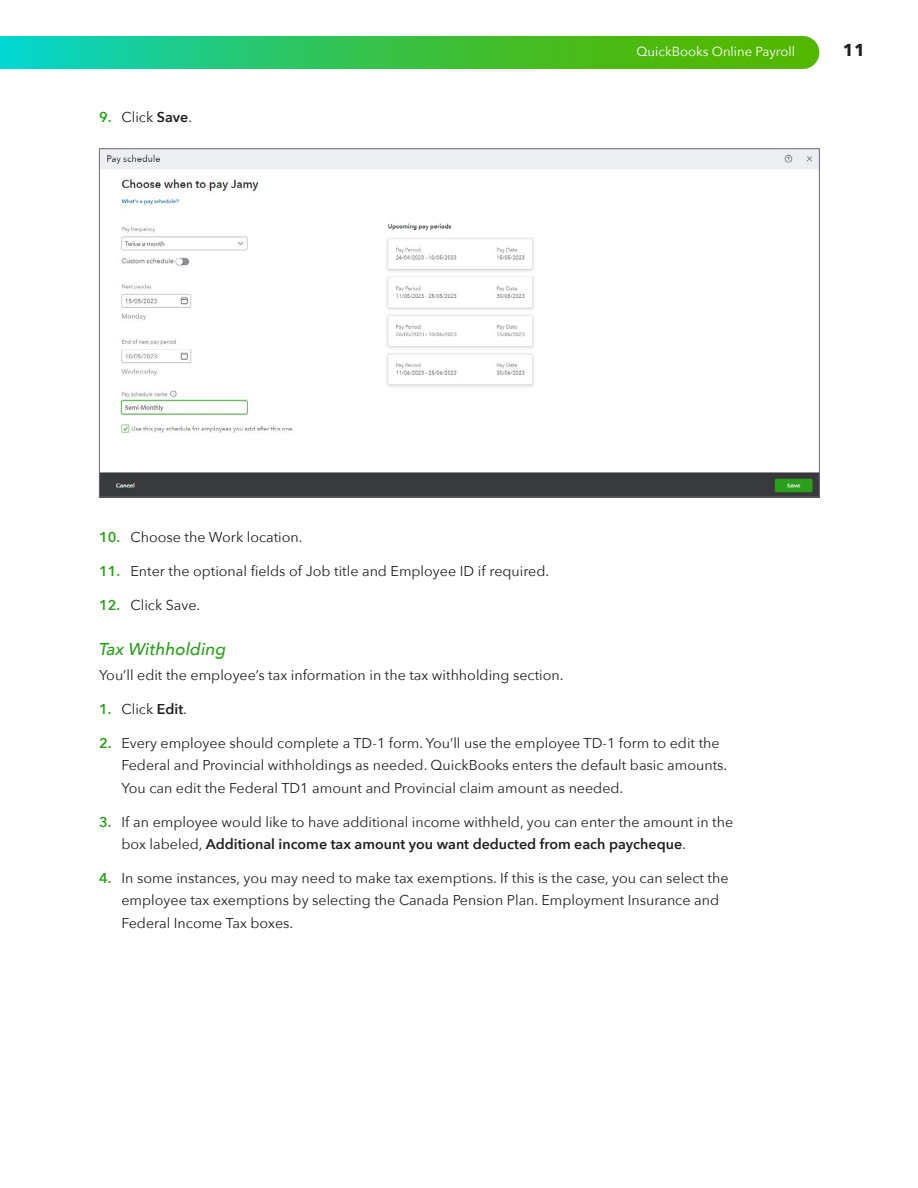
<style>
.page{position:relative;width:918px;height:1188px;background:#fff}
.page>*{position:absolute;margin:0;border:0;box-sizing:border-box;transform-origin:0 0}
.t1{font:italic 500 17.25px "Avenir Next";color:#2ca01c}
.t2{font:700 17.25px "Avenir Next";color:#231f20}
.TXT_after_H{font:14.25px/22.5px "Avenir Next";color:#231f20}
.t3{font:13.2px "Avenir Next";color:#fff}
.s1{font-weight:600;color:#2ca01c}
.s2{font-weight:600}
</style>
<div class="page">
<svg style="left:0;top:36px;width:819px;height:33px;background:#35c24f"></svg>
<img style="left:101px;top:150px;width:717px;height:345px">
<p class="TXT_after_H" style="left:99px;top:105px;width:95px"><span class="s1">9.</span> Click <span class="s2">Save</span>.</p>
<p class="t3" style="left:637px;top:41px;width:160px">QuickBooks Online Payroll</p>
<p class="t2" style="left:843px;top:35px;width:24px">11</p>
<p class="TXT_after_H" style="left:99px;top:526px;width:205px"><span class="s1">10.</span> Choose the Work location.</p>
<p class="TXT_after_H" style="left:99px;top:559px;width:452px"><span class="s1">11.</span> Enter the optional fields of Job title and Employee ID if required.</p>
<p class="TXT_after_H" style="left:99px;top:593px;width:103px"><span class="s1">12.</span> Click Save.</p>
<h3 class="t1" style="left:99px;top:634px;width:129px">Tax Withholding</h3>
<p class="TXT_after_H" style="left:99px;top:664px;width:466px">You’ll edit the employee’s tax information in the tax withholding section.</p>
<p class="TXT_after_H" style="left:99px;top:697px;width:89px"><span class="s1">1.</span> Click <span class="s2">Edit</span>.</p>
<p class="TXT_after_H" style="left:122px;top:731px;width:607px;text-indent:-22px"><span class="s1">2.</span> Every employee should complete a TD-1 form. You’ll use the employee TD-1 form to edit the<br>Federal and Provincial withholdings as needed. QuickBooks enters the default basic amounts.<br>You can edit the Federal TD1 amount and Provincial claim amount as needed.</p>
<p class="TXT_after_H" style="left:122px;top:810px;width:613px;text-indent:-22px"><span class="s1">3.</span> If an employee would like to have additional income withheld, you can enter the amount in the box labeled, <span class="s2">Additional income tax amount you want deducted from each paycheque</span>.</p>
<p class="TXT_after_H" style="left:122px;top:866px;width:609px;text-indent:-22px"><span class="s1">4.</span> In some instances, you may need to make tax exemptions. If this is the case, you can select the employee tax exemptions by selecting the Canada Pension Plan. Employment Insurance and<br>Federal Income Tax boxes.</p>
</div>
